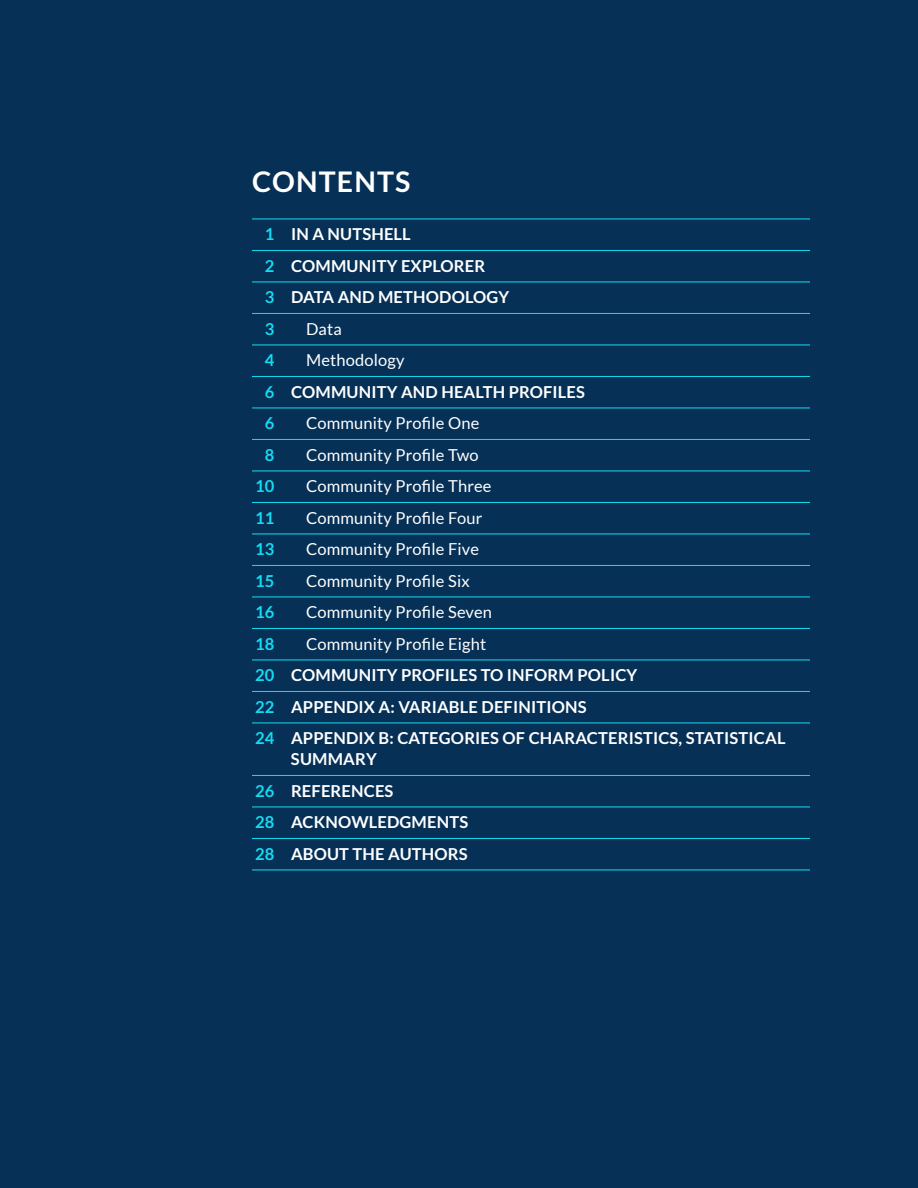
<style>
.page{position:relative;width:918px;height:1188px;background:#063056}
.page>*{position:absolute;margin:0;border:0;box-sizing:border-box;transform-origin:0 0}
.t1{font:700 28.5px "Lato";letter-spacing:.04em;color:#fff}
.t2{font:700 16.5px/31.5px "Lato";letter-spacing:.01em;color:#fff}
.t3{font:16.5px "Lato";letter-spacing:.01em;color:#fff}
.t4{font:700 16.5px "Lato";letter-spacing:.01em;color:#13dcf2}
.s1{color:#13dcf2}
.s2{font-weight:400}
</style>
<div class="page">
<hr style="left:252px;top:219px;width:558px;height:1px;background:#13dcf2">
<hr style="left:252px;top:250px;width:558px;height:1px;background:#13dcf2">
<hr style="left:252px;top:282px;width:558px;height:1px;background:#13dcf2">
<hr style="left:252px;top:313px;width:558px;height:1px;background:#13dcf2">
<hr style="left:252px;top:345px;width:558px;height:1px;background:#13dcf2">
<hr style="left:252px;top:376px;width:558px;height:1px;background:#13dcf2">
<hr style="left:252px;top:408px;width:558px;height:1px;background:#13dcf2">
<hr style="left:252px;top:439px;width:558px;height:1px;background:#13dcf2">
<hr style="left:252px;top:471px;width:558px;height:1px;background:#13dcf2">
<hr style="left:252px;top:502px;width:558px;height:1px;background:#13dcf2">
<hr style="left:252px;top:534px;width:558px;height:1px;background:#13dcf2">
<hr style="left:252px;top:565px;width:558px;height:1px;background:#13dcf2">
<hr style="left:252px;top:597px;width:558px;height:1px;background:#13dcf2">
<hr style="left:252px;top:628px;width:558px;height:1px;background:#13dcf2">
<hr style="left:252px;top:660px;width:558px;height:1px;background:#13dcf2">
<hr style="left:252px;top:691px;width:558px;height:1px;background:#13dcf2">
<hr style="left:252px;top:723px;width:558px;height:1px;background:#13dcf2">
<hr style="left:252px;top:775px;width:558px;height:1px;background:#13dcf2">
<hr style="left:252px;top:807px;width:558px;height:1px;background:#13dcf2">
<hr style="left:252px;top:838px;width:558px;height:1px;background:#13dcf2">
<hr style="left:252px;top:870px;width:558px;height:1px;background:#13dcf2">
<h1 class="t1" style="left:252px;top:165px;width:160px">CONTENTS</h1>
<p class="t2" style="left:265px;top:218px;width:246px"><span class="s1">1</span> IN A NUTSHELL<br><span class="s1">2</span> COMMUNITY EXPLORER<br><span class="s1">3</span> DATA AND METHODOLOGY<br><span class="s1">3</span></p>
<p class="t3" style="left:306px;top:319px;width:37px">Data</p>
<p class="t2" style="left:265px;top:344px;width:322px;text-indent:41px"><span class="s2">Methodology<br></span><span class="s1">6</span> COMMUNITY AND HEALTH PROFILES<br><span class="s1">6</span></p>
<p class="t4" style="left:265px;top:351px;width:11px">4</p>
<p class="t3" style="left:306px;top:414px;width:175px">Community Profile One</p>
<p class="t4" style="left:265px;top:445px;width:11px">8</p>
<p class="t3" style="left:306px;top:445px;width:174px">Community Profile Two</p>
<p class="t4" style="left:255px;top:477px;width:21px">10</p>
<p class="t3" style="left:306px;top:477px;width:187px">Community Profile Three</p>
<p class="t4" style="left:255px;top:508px;width:21px">11</p>
<p class="t3" style="left:306px;top:508px;width:178px">Community Profile Four</p>
<p class="t4" style="left:255px;top:540px;width:21px">13</p>
<p class="t3" style="left:306px;top:540px;width:175px">Community Profile Five</p>
<p class="t4" style="left:255px;top:571px;width:21px">15</p>
<p class="t3" style="left:306px;top:571px;width:165px">Community Profile Six</p>
<p class="t4" style="left:255px;top:603px;width:21px">16</p>
<p class="t3" style="left:306px;top:603px;width:187px">Community Profile Seven</p>
<p class="t4" style="left:255px;top:634px;width:21px">18</p>
<p class="t2" style="left:255px;top:628px;width:532px;text-indent:51px"><span class="s2">Community Profile Eight<br></span><span class="s1">20</span> COMMUNITY PROFILES TO INFORM POLICY<br><span class="s1">22</span> APPENDIX A: VARIABLE DEFINITIONS<br><span class="s1">24</span> APPENDIX B: CATEGORIES OF CHARACTERISTICS, STATISTICAL</p>
<p class="t2" style="left:255px;top:743px;width:215px;text-indent:36px">SUMMARY<br><span class="s1">26</span> REFERENCES<br><span class="s1">28</span> ACKNOWLEDGMENTS<br><span class="s1">28</span> ABOUT THE AUTHORS</p>
</div>
